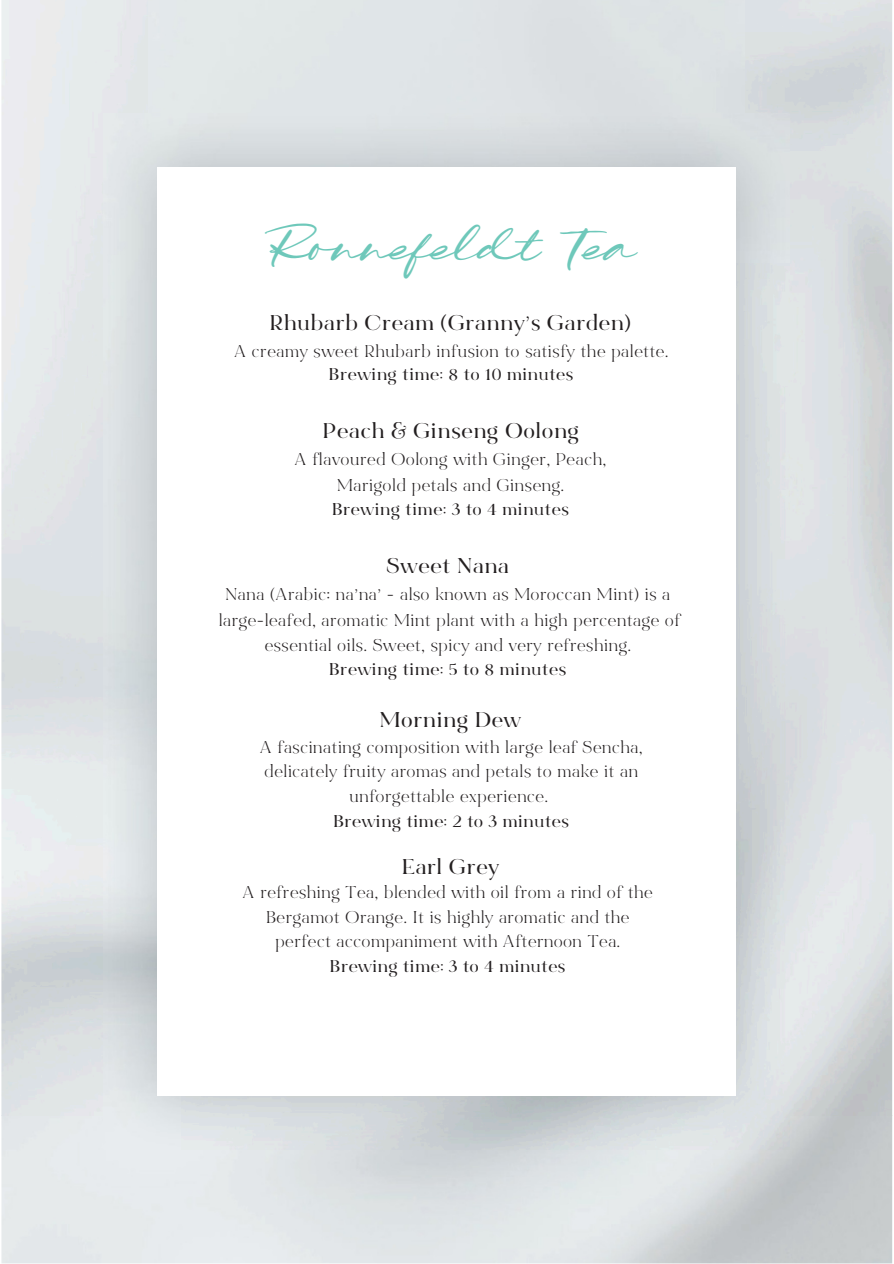
<style>
.page{position:relative;width:894px;height:1264px;background:#fff}
.page>*{position:absolute;margin:0;border:0;box-sizing:border-box;transform-origin:0 0}
.t1{font:46.65px "Grand Wilson Script";color:#6ec8ba}
.t2{font:700 21.15px "Bon Vivant Serif";letter-spacing:.05em;color:#231f20}
.t3{font:16.95px/24.8px "Bon Vivant Serif";letter-spacing:.045em;color:#231f20;text-align:center}
.t4{font:700 16.95px "Bon Vivant Serif";letter-spacing:.045em;color:#231f20}
.s1{font-weight:700}
</style>
<div class="page">
<img style="left:1px;top:0;width:148px;height:1115px">
<img style="left:104px;top:113px;width:685px;height:1036px">
<div style="left:157px;top:167px;width:579px;height:928px;background:#fff"></div>
<p class="t1" style="left:264px;top:221px;width:375px">Ronnefeldt Tea</p>
<h2 class="t2" style="left:270px;top:315px;width:362px">Rhubarb Cream (Granny’s Garden)</h2>
<p class="t3" style="left:234px;top:342px;width:435px;line-height:22.2px">A creamy sweet Rhubarb infusion to satisfy the palette.<br><span class="s1">Brewing time: 8 to 10 minutes</span></p>
<h2 class="t2" style="left:323px;top:422px;width:257px">Peach &amp; Ginseng Oolong</h2>
<p class="t3" style="left:295px;top:449px;width:312px;line-height:25.5px">A flavoured Oolong with Ginger, Peach,<br>Marigold petals and Ginseng.</p>
<h2 class="t4" style="left:332px;top:502px;width:238px">Brewing time: 3 to 4 minutes</h2>
<p class="t2" style="left:386px;top:557px;width:124px">Sweet Nana</p>
<h2 class="t3" style="left:219px;top:583px;width:462px;line-height:25.5px">Nana (Arabic: na’na’ - also known as Moroccan Mint) is a large-leafed, aromatic Mint plant with a high percentage of essential oils. Sweet, spicy and very refreshing.</h2>
<p class="t4" style="left:329px;top:662px;width:238px">Brewing time: 5 to 8 minutes</p>
<h1 class="t2" style="left:380px;top:711px;width:142px">Morning Dew</h1>
<p class="t3" style="left:260px;top:736px;width:384px">A fascinating composition with large leaf Sencha, delicately fruity aromas and petals to make it an unforgettable experience.</p>
<p class="t4" style="left:333px;top:814px;width:236px">Brewing time: 2 to 3 minutes</p>
<p class="t2" style="left:402px;top:858px;width:98px">Earl Grey</p>
<h2 class="t3" style="left:243px;top:881px;width:411px">A refreshing Tea, blended with oil from a rind of the<br>Bergamot Orange. It is highly aromatic and the perfect accompaniment with Afternoon Tea.</h2>
<p class="t4" style="left:330px;top:959px;width:236px">Brewing time: 3 to 4 minutes</p>
</div>
